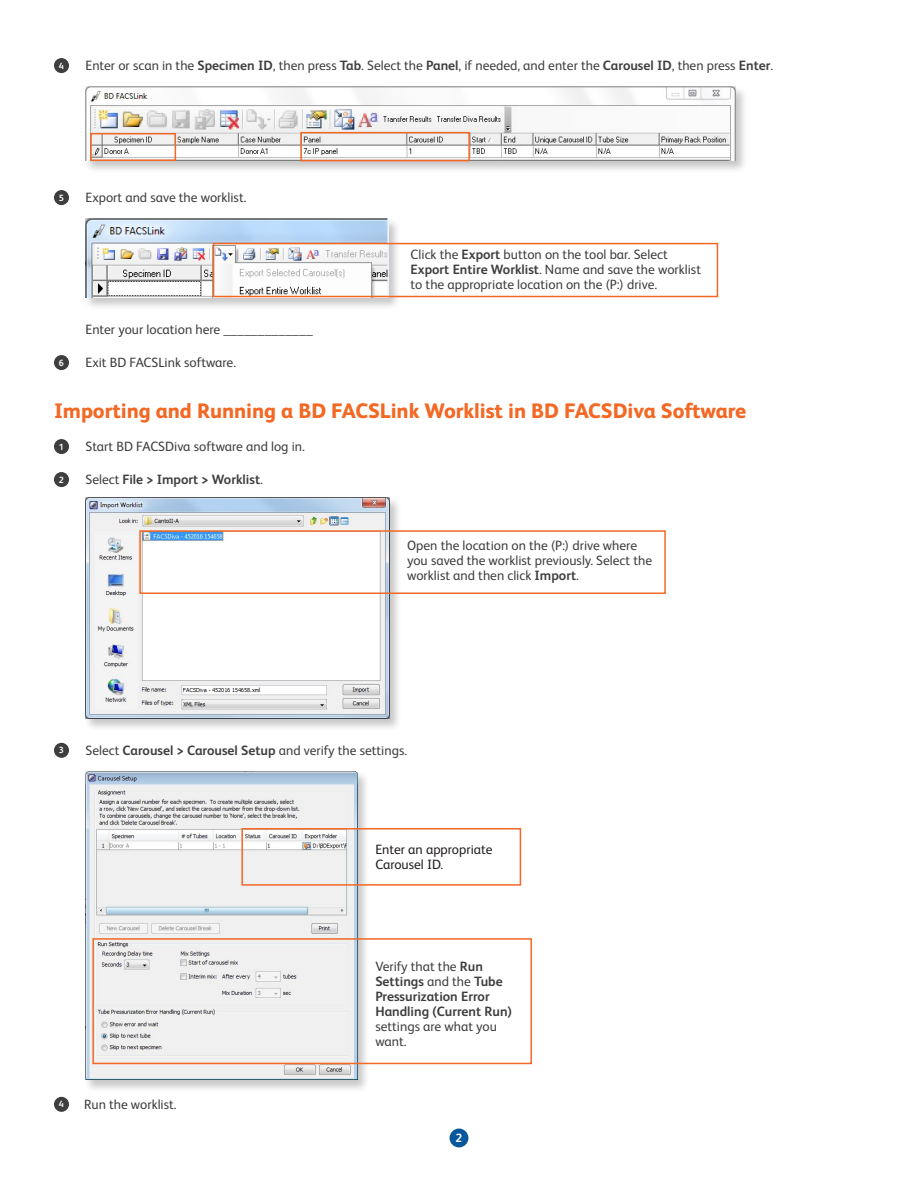
<style>
.page{position:relative;width:918px;height:1188px;background:#fff}
.page>*{position:absolute;margin:0;border:0;box-sizing:border-box;transform-origin:0 0}
.Section_Title_-_oran{font:800 21px "FS Albert Pro";letter-spacing:-.005em;color:#f36824}
.main_text{font:13.5px/15px "FS Albert Pro";color:#3e3e3f}
.Call-out_text{font:700 13.5px/15px "FS Albert Pro";color:#3e3e3f}
.Call-out_text-2{font:13.5px/15px "FS Albert Pro";color:#231f20}
.main_text-2{font:700 13.5px "FS Albert Pro";color:#3e3e3f}
.Section_Title_-_oran-2{font:13.5px "FS Albert Pro";color:#3e3e3f}
.Page_Number{font:700 12px "FS Albert Pro";color:#fff}
.t1{font:700 9px "FS Albert Pro";color:#fff}
.s1{font-weight:700}
.s2{font-weight:400}
</style>
<div class="page">
<div style="left:55px;top:59px;width:13px;height:13px;background:#3e3e3f;border-radius:50%"></div>
<div style="left:54px;top:58px;width:15px;height:15px;border:2px solid #3e3e3f;border-radius:50%"></div>
<div style="left:84px;top:86px;width:664px;height:88px;background:#231f20;opacity:.25"></div>
<img style="left:85px;top:87px;width:650px;height:73px">
<div style="left:90px;top:133px;width:86px;height:28px;border:2px solid #f36824"></div>
<div style="left:300px;top:132px;width:170px;height:29px;border:2px solid #f36824"></div>
<div style="left:55px;top:191px;width:13px;height:13px;background:#3e3e3f;border-radius:50%"></div>
<div style="left:54px;top:190px;width:15px;height:15px;border:2px solid #3e3e3f;border-radius:50%"></div>
<div style="left:84px;top:218px;width:317px;height:93px;background:#231f20;opacity:.25"></div>
<img style="left:86px;top:219px;width:302px;height:78px">
<div style="left:213px;top:243px;width:505px;height:54px;border:2px solid #f36824"></div>
<div style="left:55px;top:356px;width:13px;height:13px;background:#3e3e3f;border-radius:50%"></div>
<div style="left:54px;top:355px;width:15px;height:15px;border:2px solid #3e3e3f;border-radius:50%"></div>
<div style="left:55px;top:440px;width:13px;height:13px;background:#3e3e3f;border-radius:50%"></div>
<div style="left:54px;top:439px;width:15px;height:15px;border:2px solid #3e3e3f;border-radius:50%"></div>
<div style="left:55px;top:473px;width:13px;height:13px;background:#3e3e3f;border-radius:50%"></div>
<div style="left:54px;top:472px;width:15px;height:15px;border:2px solid #3e3e3f;border-radius:50%"></div>
<div style="left:84px;top:497px;width:318px;height:235px;background:#231f20;opacity:.25"></div>
<img style="left:85px;top:497px;width:304px;height:221px">
<svg style="left:139px;top:530px;width:527px;height:65px"></svg>
<div style="left:55px;top:744px;width:13px;height:13px;background:#3e3e3f;border-radius:50%"></div>
<div style="left:54px;top:743px;width:15px;height:15px;border:2px solid #3e3e3f;border-radius:50%"></div>
<div style="left:84px;top:771px;width:286px;height:323px;background:#231f20;opacity:.25"></div>
<img style="left:85px;top:771px;width:272px;height:309px">
<div style="left:241px;top:828px;width:280px;height:58px;border:2px solid #f36824"></div>
<div style="left:92px;top:938px;width:440px;height:126px;border:2px solid #f36824"></div>
<div style="left:55px;top:1098px;width:13px;height:13px;background:#3e3e3f;border-radius:50%"></div>
<div style="left:54px;top:1097px;width:15px;height:15px;border:2px solid #3e3e3f;border-radius:50%"></div>
<div style="left:450px;top:1129px;width:18px;height:18px;background:#06579c;border-radius:50%"></div>
<div style="left:450px;top:1129px;width:18px;height:18px;border:2px solid #06579c;border-radius:50%"></div>
<p class="t1" style="left:59px;top:59px;width:7px">4</p>
<p class="main_text" style="left:85px;top:57px;width:689px">Enter or scan in the <span class="s1">Specimen ID</span>, then press <span class="s1">Tab</span>. Select the <span class="s1">Panel</span>, if needed, and enter the <span class="s1">Carousel ID</span>, then press <span class="s1">Enter</span>.</p>
<p class="t1" style="left:59px;top:191px;width:7px">5</p>
<p class="main_text" style="left:85px;top:189px;width:163px">Export and save the worklist.</p>
<p class="main_text" style="left:85px;top:321px;width:229px">Enter your location here _____________</p>
<p class="main_text" style="left:411px;top:246px;width:292px">Click the <span class="s1">Export</span> button on the tool bar. Select<br><span class="s1">Export Entire Worklist</span>. Name and save the worklist to the appropriate location on the (P:) drive.</p>
<p class="t1" style="left:59px;top:356px;width:7px">6</p>
<p class="main_text" style="left:85px;top:354px;width:152px">Exit BD FACSLink software.</p>
<p class="Section_Title_-_oran" style="left:54px;top:394px;width:694px">Importing and Running a BD FACSLink Worklist in BD FACSDiva Software</p>
<p class="t1" style="left:59px;top:440px;width:7px">1</p>
<p class="main_text" style="left:85px;top:438px;width:221px">Start BD FACSDiva software and log in.</p>
<p class="t1" style="left:59px;top:473px;width:7px">2</p>
<p class="main_text-2" style="left:85px;top:470px;width:179px"><span class="s2">Select</span> File &gt; Import &gt; Worklist<span class="s2">.</span></p>
<p class="main_text" style="left:407px;top:537px;width:246px">Open the location on the (P:) drive where you saved the worklist previously. Select the worklist and then click <span class="s1">Import</span>.</p>
<p class="t1" style="left:59px;top:744px;width:7px">3</p>
<p class="main_text" style="left:86px;top:742px;width:323px">Select <span class="s1">Carousel &gt; Carousel Setup</span> and verify the settings.</p>
<p class="Call-out_text-2" style="left:375px;top:841px;width:119px">Enter an appropriate<br>Carousel ID.</p>
<p class="t1" style="left:59px;top:1098px;width:7px">4</p>
<p class="Section_Title_-_oran-2" style="left:84px;top:1095px;width:94px">Run the worklist.</p>
<p class="Call-out_text" style="left:375px;top:958px;width:138px"><span class="s2">Verify that the</span> Run<br>Settings <span class="s2">and the</span> Tube<br>Pressurization Error<br>Handling (Current Run) <span class="s2">settings are what you want.</span></p>
<p class="Page_Number" style="left:456px;top:1130px;width:8px">2</p>
</div>
